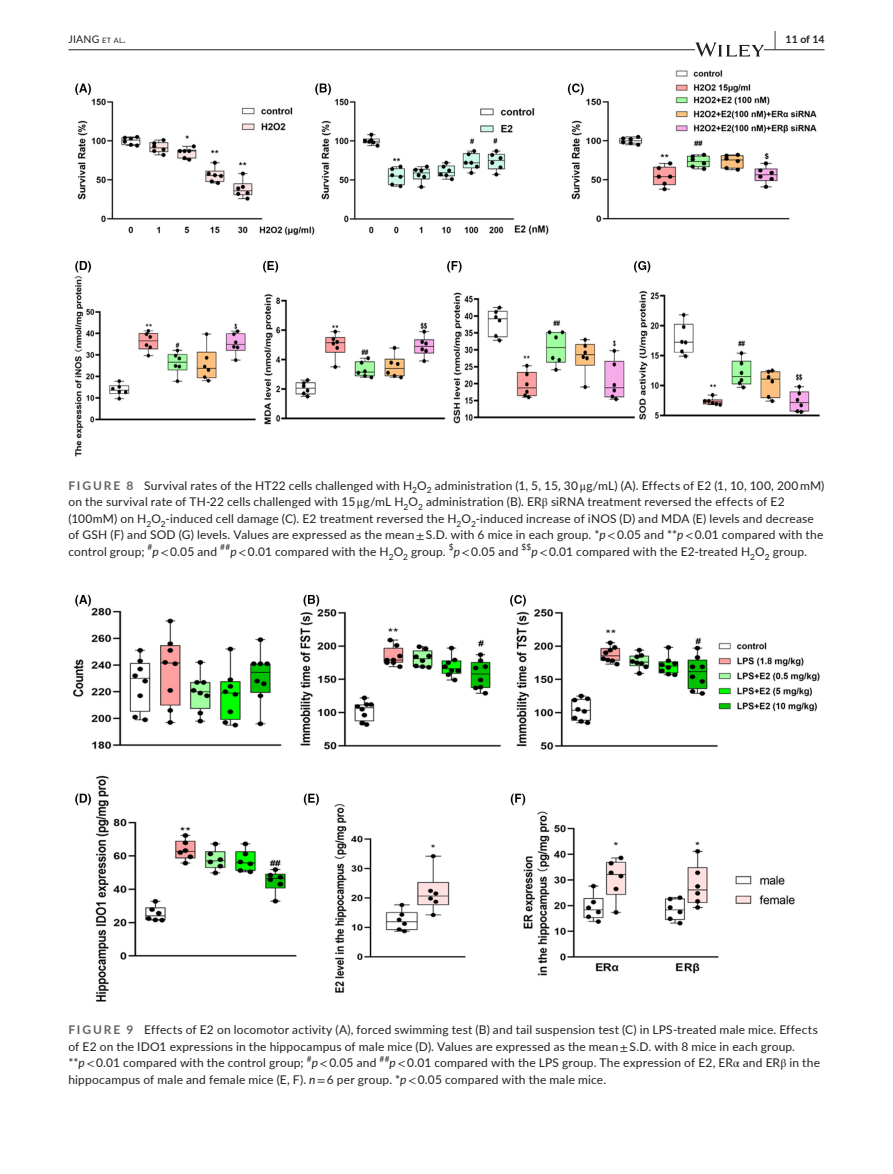
<style>
.page{position:relative;width:893px;height:1174px;background:#fff}
.page>*{position:absolute;margin:0;border:0;box-sizing:border-box;transform-origin:0 0}
.t1{font:12px/16.5px "Lato";letter-spacing:.015em;color:#231f20}
.t2{font:10.5px "Lato";letter-spacing:.025em;color:#231f20}
.t3{font:700 10.5px "Lato";color:#231f20}
.t4{font:8.4px "Lato";color:#231f20}
.s1{font-size:7.35px}
.s2{font-size:19.5px}
.s3{font-weight:700;color:#636366}
.s4{font-family:"STIX"}
.s5{font-style:italic}
</style>
<div class="page">
<hr style="left:68px;top:49px;width:756px;height:1px;background:#231f20">
<svg style="left:695px;top:42px;width:69px;height:15px"></svg>
<img style="left:74px;top:70px;width:746px;height:387px">
<img style="left:72px;top:594px;width:748px;height:408px">
<p class="t2" style="left:68px;top:31px;width:59px">JIANG <span class="s1">et al</span>.</p>
<p class="t3" style="left:774px;top:31px;width:52px"><span class="s2">|</span> 11 of 14</p>
<p class="t1" style="left:68px;top:476px;width:758px"><span class="s3">FIGURE 8</span> Survival rates of the HT22 cells challenged with H<sub>2</sub>O<sub>2</sub> administration (1, 5, 15, 30 <span class="s4">μ</span>g/mL) (A). Effects of E2 (1, 10, 100, 200 mM) on the survival rate of TH-22 cells challenged with 15 <span class="s4">μ</span>g/mL H<sub>2</sub>O<sub>2</sub> administration (B). ER<span class="s4">β</span> siRNA treatment reversed the effects of E2 (100mM) on H<sub>2</sub>O<sub>2</sub>-induced cell damage (C). E2 treatment reversed the H<sub>2</sub>O<sub>2</sub>-induced increase of iNOS (D) and MDA (E) levels and decrease of GSH (F) and SOD (G) levels. Values are expressed as the mean <span class="s4">±</span> S.D. with 6 mice in each group. *<span class="s5">p</span><span class="s4">&lt;</span> 0.05 and **<span class="s5">p</span><span class="s4">&lt;</span> 0.01 compared with the control group;</p>
<p class="t4" style="left:148px;top:541px;width:6px">#</p>
<p class="t1" style="left:153px;top:542px;width:66px"><span class="s5">p</span><span class="s4">&lt;</span> 0.05 and</p>
<p class="t4" style="left:220px;top:541px;width:12px">##</p>
<p class="t1" style="left:230px;top:542px;width:217px"><span class="s5">p</span><span class="s4">&lt;</span> 0.01 compared with the H<sub>2</sub>O<sub>2</sub> group.</p>
<p class="t4" style="left:449px;top:541px;width:6px">$</p>
<p class="t1" style="left:454px;top:542px;width:66px"><span class="s5">p</span><span class="s4">&lt;</span> 0.05 and</p>
<p class="t4" style="left:521px;top:541px;width:11px">$$</p>
<p class="t1" style="left:531px;top:542px;width:277px"><span class="s5">p</span><span class="s4">&lt;</span> 0.01 compared with the E2-treated H<sub>2</sub>O<sub>2</sub> group.</p>
<p class="t1" style="left:68px;top:1021px;width:753px"><span class="s3">FIGURE 9</span> Effects of E2 on locomotor activity (A), forced swimming test (B) and tail suspension test (C) in LPS-treated male mice. Effects of E2 on the IDO1 expressions in the hippocampus of male mice (D). Values are expressed as the mean <span class="s4">±</span> S.D. with 8 mice in each group. **<span class="s5">p</span><span class="s4">&lt;</span> 0.01 compared with the control group; <sup>#</sup><span class="s5">p</span><span class="s4">&lt;</span> 0.05 and <sup>##</sup><span class="s5">p</span><span class="s4">&lt;</span> 0.01 compared with the LPS group. The expression of E2, ER<span class="s4">α</span> and ER<span class="s4">β</span> in the hippocampus of male and female mice (E, F). <span class="s5">n</span><span class="s4">=</span> 6 per group. *<span class="s5">p</span><span class="s4">&lt;</span> 0.05 compared with the male mice.</p>
</div>
